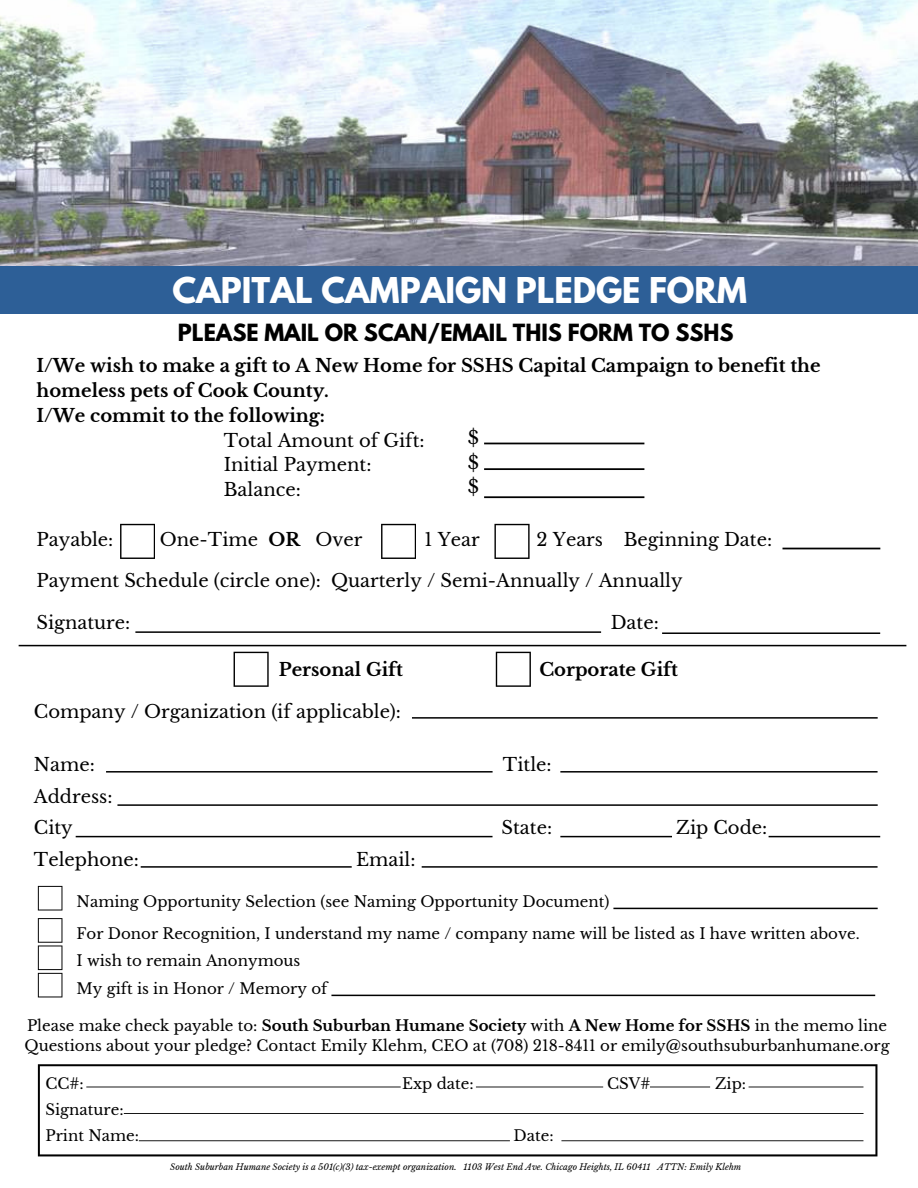
<style>
.page{position:relative;width:918px;height:1188px;background:#fff}
.page>*{position:absolute;margin:0;border:0;box-sizing:border-box;transform-origin:0 0}
.t1{font:700 31.5px "League Spartan";color:#fff}
.t2{font:700 21px "League Spartan";color:#000}
.t3{font:18px "Libre Baskerville";color:#000}
.t4{font:700 18px/24.8px "Libre Baskerville";color:#000}
.t5{font:15px "Libre Baskerville";color:#000}
.t6{font:italic 8.55px "Libre Baskerville";color:#000}
.s1{font-weight:700}
</style>
<div class="page">
<div style="left:0;top:206px;width:918px;height:108px;background:#2d5f97"></div>
<img style="left:0;top:0;width:918px;height:265px">
<svg style="left:484px;top:443px;width:160px;height:1px"></svg>
<svg style="left:484px;top:468px;width:160px;height:2px"></svg>
<svg style="left:484px;top:496px;width:160px;height:2px"></svg>
<svg style="left:120px;top:524px;width:35px;height:35px"></svg>
<svg style="left:381px;top:524px;width:35px;height:35px"></svg>
<svg style="left:494px;top:524px;width:35px;height:35px"></svg>
<svg style="left:783px;top:548px;width:97px;height:1px"></svg>
<svg style="left:135px;top:631px;width:466px;height:2px"></svg>
<svg style="left:662px;top:632px;width:218px;height:2px"></svg>
<svg style="left:19px;top:645px;width:887px;height:1px"></svg>
<svg style="left:496px;top:652px;width:35px;height:35px"></svg>
<svg style="left:234px;top:652px;width:34px;height:35px"></svg>
<svg style="left:412px;top:717px;width:466px;height:2px"></svg>
<svg style="left:106px;top:771px;width:387px;height:2px"></svg>
<svg style="left:117px;top:804px;width:761px;height:2px;background:#3f3f3f"></svg>
<svg style="left:76px;top:836px;width:417px;height:1px"></svg>
<svg style="left:560px;top:836px;width:112px;height:1px"></svg>
<svg style="left:769px;top:836px;width:111px;height:1px"></svg>
<svg style="left:560px;top:771px;width:318px;height:2px"></svg>
<svg style="left:141px;top:866px;width:211px;height:2px"></svg>
<svg style="left:422px;top:866px;width:456px;height:2px"></svg>
<svg style="left:38px;top:918px;width:24px;height:79px"></svg>
<svg style="left:331px;top:995px;width:544px;height:1px"></svg>
<svg style="left:38px;top:1064px;width:839px;height:92px"></svg>
<svg style="left:38px;top:886px;width:24px;height:25px"></svg>
<svg style="left:613px;top:908px;width:265px;height:1px"></svg>
<p class="t1" style="left:173px;top:275px;width:576px">CAPITAL CAMPAIGN PLEDGE FORM</p>
<p class="t2" style="left:178px;top:322px;width:557px">PLEASE MAIL OR SCAN/EMAIL THIS FORM TO SSHS</p>
<p class="t4" style="left:37px;top:354px;width:786px">I/We wish to make a gift to A New Home for SSHS Capital Campaign to benefit the homeless pets of Cook County.</p>
<p class="t4" style="left:37px;top:403px;width:290px">I/We commit to the following:</p>
<p class="t3" style="left:224px;top:429px;width:202px">Total Amount of Gift:</p>
<p class="t3" style="left:224px;top:454px;width:149px">Initial Payment:</p>
<p class="t3" style="left:224px;top:479px;width:79px">Balance:</p>
<p class="t3" style="left:37px;top:528px;width:78px">Payable:</p>
<p class="t3" style="left:160px;top:528px;width:204px">One-Time <span class="s1">OR</span> Over</p>
<p class="t3" style="left:425px;top:528px;width:57px">1 Year</p>
<p class="t3" style="left:537px;top:528px;width:237px">2 Years Beginning Date:</p>
<p class="t3" style="left:37px;top:570px;width:648px">Payment Schedule (circle one): Quarterly / Semi-Annually / Annually</p>
<p class="t3" style="left:37px;top:611px;width:95px">Signature:</p>
<p class="t3" style="left:611px;top:611px;width:50px">Date:</p>
<p class="t4" style="left:279px;top:657px;width:126px">Personal Gift</p>
<p class="t4" style="left:539px;top:657px;width:140px">Corporate Gift</p>
<p class="t3" style="left:34px;top:701px;width:369px">Company / Organization (if applicable):</p>
<p class="t3" style="left:34px;top:754px;width:62px">Name:</p>
<p class="t3" style="left:503px;top:754px;width:50px">Title:</p>
<p class="t3" style="left:34px;top:785px;width:80px">Address:</p>
<p class="t3" style="left:34px;top:817px;width:40px">City</p>
<p class="t3" style="left:502px;top:817px;width:52px">State:</p>
<p class="t3" style="left:676px;top:817px;width:93px">Zip Code:</p>
<p class="t3" style="left:34px;top:848px;width:107px">Telephone:</p>
<p class="t3" style="left:356px;top:848px;width:61px">Email:</p>
<p class="t3" style="left:468px;top:426px;width:13px">$</p>
<p class="t3" style="left:468px;top:451px;width:13px">$</p>
<p class="t3" style="left:468px;top:476px;width:13px">$</p>
<p class="t5" style="left:77px;top:892px;width:534px">Naming Opportunity Selection (see Naming Opportunity Document)</p>
<p class="t5" style="left:77px;top:924px;width:785px">For Donor Recognition, I understand my name / company name will be listed as I have written above.</p>
<p class="t5" style="left:77px;top:952px;width:225px">I wish to remain Anonymous</p>
<p class="t5" style="left:77px;top:979px;width:252px">My gift is in Honor / Memory of</p>
<p class="t5" style="left:27px;top:1016px;width:862px">Please make check payable to: <span class="s1">South Suburban Humane Society</span> with <span class="s1">A New Home for SSHS</span> in the memo line</p>
<p class="t5" style="left:24px;top:1036px;width:867px">Questions about your pledge? Contact Emily Klehm, CEO at (708) 218-8411 or emily@southsuburbanhumane.org</p>
<p class="t5" style="left:46px;top:1074px;width:40px">CC#:</p>
<p class="t5" style="left:402px;top:1074px;width:73px">Exp date:</p>
<p class="t5" style="left:607px;top:1074px;width:45px">CSV#</p>
<p class="t5" style="left:715px;top:1074px;width:33px">Zip:</p>
<p class="t5" style="left:46px;top:1100px;width:80px">Signature:</p>
<p class="t5" style="left:46px;top:1126px;width:95px">Print Name:</p>
<p class="t5" style="left:514px;top:1126px;width:42px">Date:</p>
<p class="t6" style="left:170px;top:1162px;width:573px">South Suburban Humane Society is a 501(c)(3) tax-exempt organization. 1103 West End Ave. Chicago Heights, IL 60411 ATTN: Emily Klehm</p>
</div>
